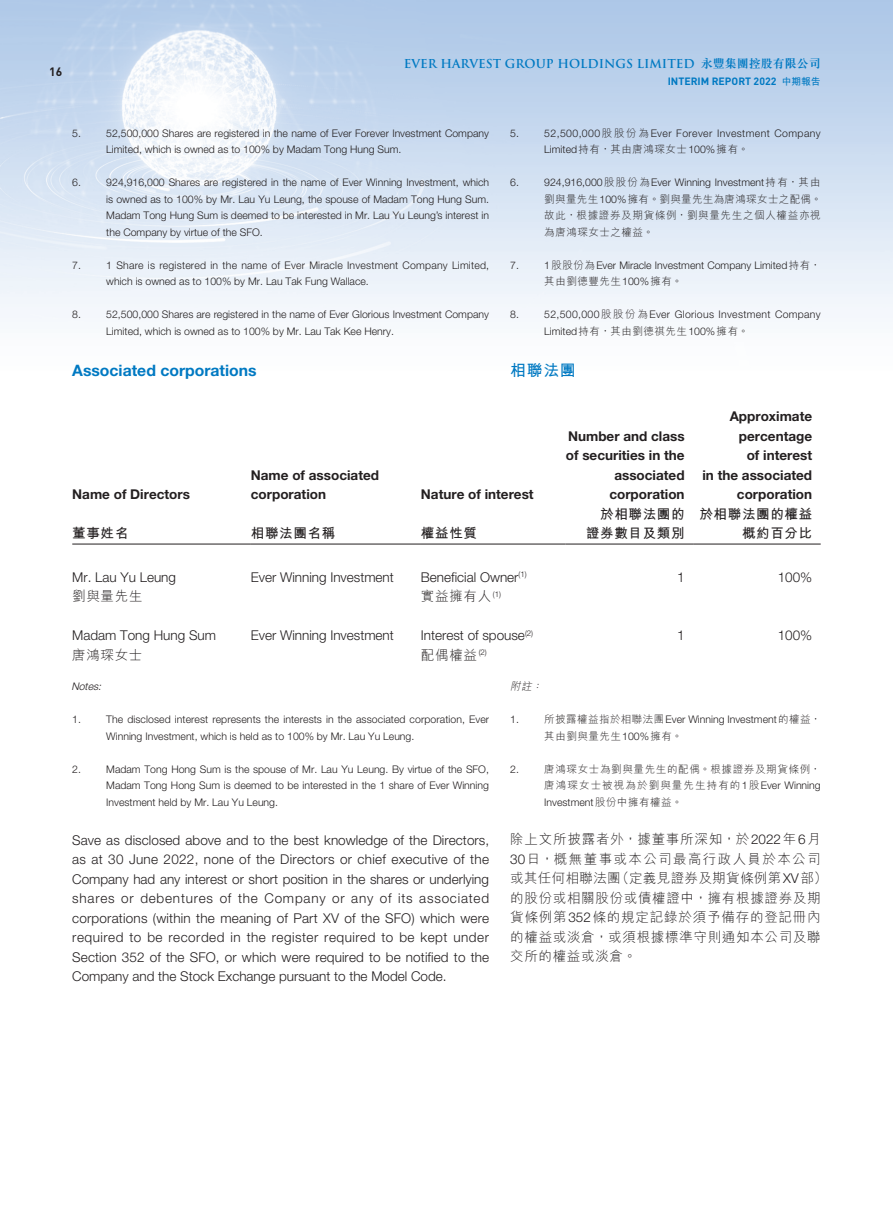
<style>
.page{position:relative;width:893px;height:1212px;background:#fff}
.page>*{position:absolute;margin:0;border:0;box-sizing:border-box;transform-origin:0 0}
._02_H2{font:700 15.75px "Helvetica Neue LT Std";color:#0079c2}
._02_H2-2{font:700 15.75px "M Hei HK";color:#0079c2}
._00_txt{font:300 13.5px/19.5px "Helvetica Neue LT Std";color:#231f20;text-align:justify}
._50_Table_txt{font:700 13.5px "Helvetica Neue LT Std";color:#231f20}
._00_txt-2{font:300 13.5px/19.5px "M Hei HK";letter-spacing:.05em;color:#231f20}
._50_Table_txt-2{font:300 13.5px "Helvetica Neue LT Std";color:#231f20}
._50_Table_txt-3{font:700 13.5px "M Hei HK";letter-spacing:.05em;color:#231f20}
._50_Table_txt-4{font:300 13.5px "M Hei HK";letter-spacing:.05em;color:#231f20}
.t1{font:700 12px "Trajan Pro";color:#0079c2}
.t2{font:700 12px "DIN Pro";color:#231f20}
._06_Notes{font:300 10.5px/16.5px "Helvetica Neue LT Std";color:#231f20}
._06_Notes-2{font:300 10.5px/16.5px "M Hei HK";letter-spacing:.065em;color:#231f20;text-align:justify}
._06_Notes-3{font:300 10.5px/16.5px "Helvetica Neue LT Std";letter-spacing:.02em;color:#231f20}
._06_Notes-4{font:300 10.5px/16.5px "Helvetica Neue LT Std";letter-spacing:.03em;color:#231f20}
._06_Notes-5{font:300 10.5px/16.5px "Helvetica Neue LT Std";letter-spacing:.035em;color:#231f20}
.t3{font:700 10.5px "DIN Pro";color:#0079c2}
._06_Notes-6{font:italic 300 10.5px "Helvetica Neue LT Std";color:#231f20}
._06_Notes-7{font:italic 300 10.5px "M Hei HK";color:#231f20}
.s1{font-family:"M Sung HK"}
.s2{font-family:"M Hei HK";font-size:9.75px}
.s3{font-family:"M Hei HK"}
.s4{font-family:"Helvetica Neue LT Std"}
</style>
<div class="page">
<img style="left:0;top:0;width:893px;height:544px">
<hr style="left:72px;top:544px;width:179px;height:1px;background:#231f20">
<hr style="left:251px;top:544px;width:170px;height:1px;background:#231f20">
<hr style="left:421px;top:544px;width:144px;height:1px;background:#231f20">
<hr style="left:565px;top:544px;width:128px;height:1px;background:#231f20">
<hr style="left:693px;top:544px;width:128px;height:1px;background:#231f20">
<p class="t2" style="left:49px;top:63px;width:15px">16</p>
<p class="t1" style="left:404px;top:56px;width:418px">EVER HARVEST GROUP HOLDINGS LIMITED <span class="s1">永豐集團控股有限公司</span></p>
<p class="t3" style="left:668px;top:74px;width:154px">INTERIM REPORT 2022 <span class="s2">中期報告</span></p>
<p class="_06_Notes" style="left:72px;top:125px;width:10px">5.</p>
<p class="_06_Notes" style="left:106px;top:125px;width:384px">52,500,000 Shares are registered in the name of Ever Forever Investment Company<br>Limited, which is owned as to 100% by Madam Tong Hung Sum.</p>
<p class="_06_Notes" style="left:72px;top:174px;width:10px">6.</p>
<p class="_06_Notes" style="left:106px;top:174px;width:384px;text-align:justify">924,916,000 Shares are registered in the name of Ever Winning Investment, which is owned as to 100% by Mr. Lau Yu Leung, the spouse of Madam Tong Hung Sum.<br>Madam Tong Hung Sum is deemed to be interested in Mr. Lau Yu Leung’s interest in the Company by virtue of the SFO.</p>
<p class="_06_Notes" style="left:72px;top:257px;width:10px">7.</p>
<p class="_06_Notes-3" style="left:106px;top:257px;width:384px">1 Share is registered in the name of Ever Miracle Investment Company Limited, which is owned as to 100% by Mr. Lau Tak Fung Wallace.</p>
<p class="_06_Notes" style="left:72px;top:306px;width:10px">8.</p>
<p class="_06_Notes" style="left:106px;top:306px;width:384px">52,500,000 Shares are registered in the name of Ever Glorious Investment Company<br>Limited, which is owned as to 100% by Mr. Lau Tak Kee Henry.</p>
<p class="_02_H2" style="left:72px;top:360px;width:186px">Associated corporations</p>
<p class="_06_Notes" style="left:510px;top:125px;width:10px">5.</p>
<p class="_06_Notes-5" style="left:544px;top:125px;width:278px">52,500,000<span class="s3">股股份為</span>Ever Forever Investment Company<br>Limited<span class="s3">持有，其由唐鴻琛女士</span>100%<span class="s3">擁有。</span></p>
<p class="_06_Notes" style="left:510px;top:174px;width:10px">6.</p>
<p class="_06_Notes-2" style="left:544px;top:174px;width:279px"><span class="s4">924,916,000</span>股股份為<span class="s4">Ever Winning Investment</span>持有，其由劉與量先生<span class="s4">100%</span>擁有。劉與量先生為唐鴻琛女士之配偶。故此，根據證券及期貨條例，劉與量先生之個人權益亦視為唐鴻琛女士之權益。</p>
<p class="_06_Notes" style="left:510px;top:257px;width:10px">7.</p>
<p class="_06_Notes" style="left:544px;top:257px;width:278px">1<span class="s3">股股份為</span>Ever Miracle Investment Company Limited<span class="s3">持有，其由劉德豐先生</span>100%<span class="s3">擁有。</span></p>
<p class="_06_Notes" style="left:510px;top:306px;width:10px">8.</p>
<p class="_06_Notes-4" style="left:544px;top:306px;width:278px">52,500,000<span class="s3">股股份為</span>Ever Glorious Investment Company<br>Limited<span class="s3">持有，其由劉德祺先生</span>100%<span class="s3">擁有。</span></p>
<p class="_02_H2-2" style="left:510px;top:358px;width:67px">相聯法團</p>
<p class="_50_Table_txt" style="left:72px;top:486px;width:119px">Name of Directors</p>
<p class="_50_Table_txt" style="left:251px;top:466px;width:130px">Name of associated</p>
<p class="_50_Table_txt" style="left:251px;top:486px;width:77px">corporation</p>
<p class="_50_Table_txt" style="left:421px;top:486px;width:114px">Nature of interest</p>
<p class="_50_Table_txt-3" style="left:72px;top:523px;width:58px">董事姓名</p>
<p class="_50_Table_txt-3" style="left:251px;top:523px;width:86px">相聯法團名稱</p>
<p class="_50_Table_txt-3" style="left:421px;top:523px;width:58px">權益性質</p>
<p class="_50_Table_txt" style="left:568px;top:427px;width:118px">Number and class</p>
<p class="_50_Table_txt" style="left:566px;top:447px;width:120px">of securities in the</p>
<p class="_50_Table_txt" style="left:614px;top:466px;width:72px">associated</p>
<p class="_50_Table_txt" style="left:609px;top:486px;width:77px">corporation</p>
<p class="_50_Table_txt-3" style="left:600px;top:504px;width:86px">於相聯法團的</p>
<p class="_50_Table_txt-3" style="left:586px;top:523px;width:100px">證券數目及類別</p>
<p class="_50_Table_txt" style="left:730px;top:408px;width:84px">Approximate</p>
<p class="_50_Table_txt" style="left:739px;top:427px;width:75px">percentage</p>
<p class="_50_Table_txt" style="left:747px;top:447px;width:67px">of interest</p>
<p class="_50_Table_txt" style="left:702px;top:466px;width:111px">in the associated</p>
<p class="_50_Table_txt" style="left:737px;top:486px;width:77px">corporation</p>
<p class="_50_Table_txt-3" style="left:699px;top:504px;width:114px">於相聯法團的權益</p>
<p class="_50_Table_txt-3" style="left:742px;top:523px;width:72px">概約百分比</p>
<p class="_50_Table_txt-2" style="left:72px;top:569px;width:105px">Mr. Lau Yu Leung</p>
<p class="_50_Table_txt-2" style="left:251px;top:569px;width:145px">Ever Winning Investment</p>
<p class="_50_Table_txt-2" style="left:421px;top:569px;width:107px">Beneficial Owner<sup>(1)</sup></p>
<p class="_50_Table_txt-2" style="left:677px;top:569px;width:9px">1</p>
<p class="_50_Table_txt-2" style="left:778px;top:569px;width:36px">100%</p>
<p class="_50_Table_txt-4" style="left:72px;top:589px;width:72px">劉與量先生</p>
<p class="_50_Table_txt-4" style="left:421px;top:589px;width:82px">實益擁有人 <sup>(1)</sup></p>
<p class="_50_Table_txt-2" style="left:72px;top:627px;width:145px">Madam Tong Hung Sum</p>
<p class="_50_Table_txt-2" style="left:251px;top:627px;width:145px">Ever Winning Investment</p>
<p class="_50_Table_txt-2" style="left:421px;top:627px;width:114px">Interest of spouse<sup>(2)</sup></p>
<p class="_50_Table_txt-2" style="left:677px;top:627px;width:9px">1</p>
<p class="_50_Table_txt-2" style="left:778px;top:627px;width:36px">100%</p>
<p class="_50_Table_txt-4" style="left:72px;top:648px;width:72px">唐鴻琛女士</p>
<p class="_50_Table_txt-4" style="left:421px;top:648px;width:67px">配偶權益 <sup>(2)</sup></p>
<p class="_06_Notes-6" style="left:71px;top:680px;width:34px">Notes:</p>
<p class="_06_Notes" style="left:72px;top:711px;width:10px">1.</p>
<p class="_06_Notes" style="left:106px;top:711px;width:384px">The disclosed interest represents the interests in the associated corporation, Ever<br>Winning Investment, which is held as to 100% by Mr. Lau Yu Leung.</p>
<p class="_06_Notes" style="left:72px;top:761px;width:10px">2.</p>
<p class="_06_Notes" style="left:106px;top:761px;width:384px;text-align:justify">Madam Tong Hong Sum is the spouse of Mr. Lau Yu Leung. By virtue of the SFO, Madam Tong Hong Sum is deemed to be interested in the 1 share of Ever Winning Investment held by Mr. Lau Yu Leung.</p>
<p class="_00_txt" style="left:72px;top:830px;width:418px">Save as disclosed above and to the best knowledge of the Directors, as at 30 June 2022, none of the Directors or chief executive of the Company had any interest or short position in the shares or underlying shares or debentures of the Company or any of its associated corporations (within the meaning of Part XV of the SFO) which were required to be recorded in the register required to be kept under Section 352 of the SFO, or which were required to be notified to the Company and the Stock Exchange pursuant to the Model Code.</p>
<p class="_06_Notes-7" style="left:510px;top:681px;width:36px">附註：</p>
<p class="_06_Notes" style="left:510px;top:711px;width:10px">1.</p>
<p class="_06_Notes-2" style="left:544px;top:711px;width:278px">所披露權益指於相聯法團<span class="s4">Ever Winning Investment</span>的權益，其由劉與量先生<span class="s4">100%</span>擁有。</p>
<p class="_06_Notes" style="left:510px;top:760px;width:10px">2.</p>
<p class="_06_Notes-2" style="left:544px;top:760px;width:278px">唐鴻琛女士為劉與量先生的配偶。根據證券及期貨條例，唐鴻琛女士被視為於劉與量先生持有的<span class="s4">1</span>股<span class="s4">Ever Winning Investment</span>股份中擁有權益。</p>
<p class="_00_txt-2" style="left:510px;top:829px;width:319px">除上文所披露者外，據董事所深知，於<span class="s4">2022</span>年<span class="s4">6</span>月<br><span class="s4">30</span>日，概無董事或本公司最高行政人員於本公司或其任何相聯法團（定義見證券及期貨條例第<span class="s4">XV</span>部）的股份或相關股份或債權證中，擁有根據證券及期貨條例第<span class="s4">352</span>條的規定記錄於須予備存的登記冊內的權益或淡倉，或須根據標準守則通知本公司及聯交所的權益或淡倉。</p>
</div>
